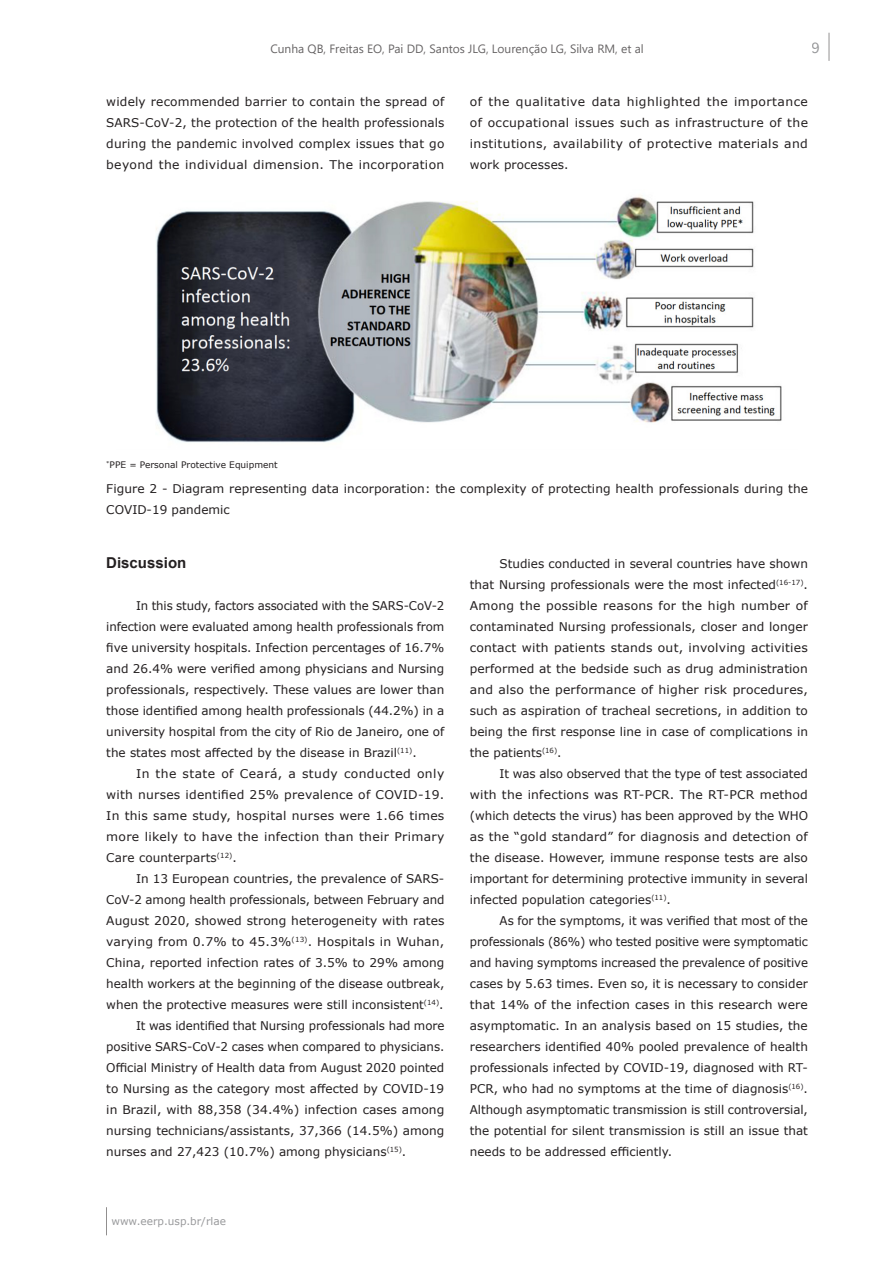
<style>
.page{position:relative;width:893px;height:1263px;background:#fff}
.page>*{position:absolute;margin:0;border:0;box-sizing:border-box;transform-origin:0 0}
.SUB1{font:700 15px "Arial";color:#231f20}
.t1{font:13.5px "Geneva";color:#6c6d70}
.Texto{font:12px/21px "Verdana";color:#231f20;text-align:justify}
.Título_de_figura{font:12px/21px "Verdana";letter-spacing:.005em;color:#231f20}
.t2{font:12px "Segoe UI";color:#231f20}
.t3{font:10.5px "Verdana";color:#6c6d70}
.Rodapé_Fig{font:9px "Verdana";color:#231f20}
</style>
<div class="page">
<svg style="left:106px;top:1207px;width:1px;height:28px"></svg>
<svg style="left:829px;top:33px;width:1px;height:28px"></svg>
<img style="left:156px;top:195px;width:626px;height:247px">
<p class="t2" style="left:270px;top:38px;width:375px">Cunha QB, Freitas EO, Pai DD, Santos JLG, Lourenção LG, Silva RM, et al</p>
<p class="t1" style="left:812px;top:40px;width:11px">9</p>
<p class="Texto" style="left:106px;top:91px;width:340px">widely recommended barrier to contain the spread of SARS-CoV-2, the protection of the health professionals during the pandemic involved complex issues that go beyond the individual dimension. The incorporation</p>
<p class="Texto" style="left:470px;top:91px;width:340px">of the qualitative data highlighted the importance of occupational issues such as infrastructure of the institutions, availability of protective materials and work processes.</p>
<p class="Rodapé_Fig" style="left:106px;top:458px;width:173px"><sup>*</sup>PPE = Personal Protective Equipment</p>
<p class="Título_de_figura" style="left:106px;top:478px;width:703px">Figure 2 - Diagram representing data incorporation: the complexity of protecting health professionals during the<br>COVID-19 pandemic</p>
<p class="SUB1" style="left:106px;top:552px;width:82px">Discussion</p>
<p class="Texto" style="left:106px;top:595px;width:340px;text-indent:30px">In this study, factors associated with the SARS-CoV-2 infection were evaluated among health professionals from five university hospitals. Infection percentages of 16.7% and 26.4% were verified among physicians and Nursing professionals, respectively. These values are lower than those identified among health professionals (44.2%) in a university hospital from the city of Rio de Janeiro, one of the states most affected by the disease in Brazil<sup>(11)</sup>.</p>
<p class="Texto" style="left:106px;top:763px;width:340px;text-indent:30px">In the state of Ceará, a study conducted only with nurses identified 25% prevalence of COVID-19.<br>In this same study, hospital nurses were 1.66 times more likely to have the infection than their Primary Care counterparts<sup>(12)</sup>.</p>
<p class="Texto" style="left:106px;top:868px;width:340px;text-indent:30px">In 13 European countries, the prevalence of SARS-CoV-2 among health professionals, between February and August 2020, showed strong heterogeneity with rates varying from 0.7% to 45.3%<sup>(13)</sup>. Hospitals in Wuhan, China, reported infection rates of 3.5% to 29% among health workers at the beginning of the disease outbreak, when the protective measures were still inconsistent<sup>(14)</sup>.</p>
<p class="Texto" style="left:106px;top:1015px;width:340px;text-indent:30px">It was identified that Nursing professionals had more positive SARS-CoV-2 cases when compared to physicians.<br>Official Ministry of Health data from August 2020 pointed to Nursing as the category most affected by COVID-19 in Brazil, with 88,358 (34.4%) infection cases among nursing technicians/assistants, 37,366 (14.5%) among nurses and 27,423 (10.7%) among physicians<sup>(15)</sup>.</p>
<p class="t3" style="left:111px;top:1214px;width:116px">www.eerp.usp.br/rlae</p>
<p class="Texto" style="left:470px;top:553px;width:340px;text-indent:30px">Studies conducted in several countries have shown that Nursing professionals were the most infected<sup>(16-17)</sup>.<br>Among the possible reasons for the high number of contaminated Nursing professionals, closer and longer contact with patients stands out, involving activities performed at the bedside such as drug administration and also the performance of higher risk procedures, such as aspiration of tracheal secretions, in addition to being the first response line in case of complications in the patients<sup>(16)</sup>.</p>
<p class="Texto" style="left:470px;top:763px;width:340px;text-indent:30px">It was also observed that the type of test associated with the infections was RT-PCR. The RT-PCR method (which detects the virus) has been approved by the WHO as the “gold standard” for diagnosis and detection of the disease. However, immune response tests are also important for determining protective immunity in several infected population categories<sup>(11)</sup>.</p>
<p class="Texto" style="left:470px;top:910px;width:340px;text-indent:30px">As for the symptoms, it was verified that most of the professionals (86%) who tested positive were symptomatic and having symptoms increased the prevalence of positive cases by 5.63 times. Even so, it is necessary to consider that 14% of the infection cases in this research were asymptomatic. In an analysis based on 15 studies, the researchers identified 40% pooled prevalence of health professionals infected by COVID-19, diagnosed with RT-PCR, who had no symptoms at the time of diagnosis<sup>(16)</sup>.<br>Although asymptomatic transmission is still controversial, the potential for silent transmission is still an issue that needs to be addressed efficiently.</p>
</div>
